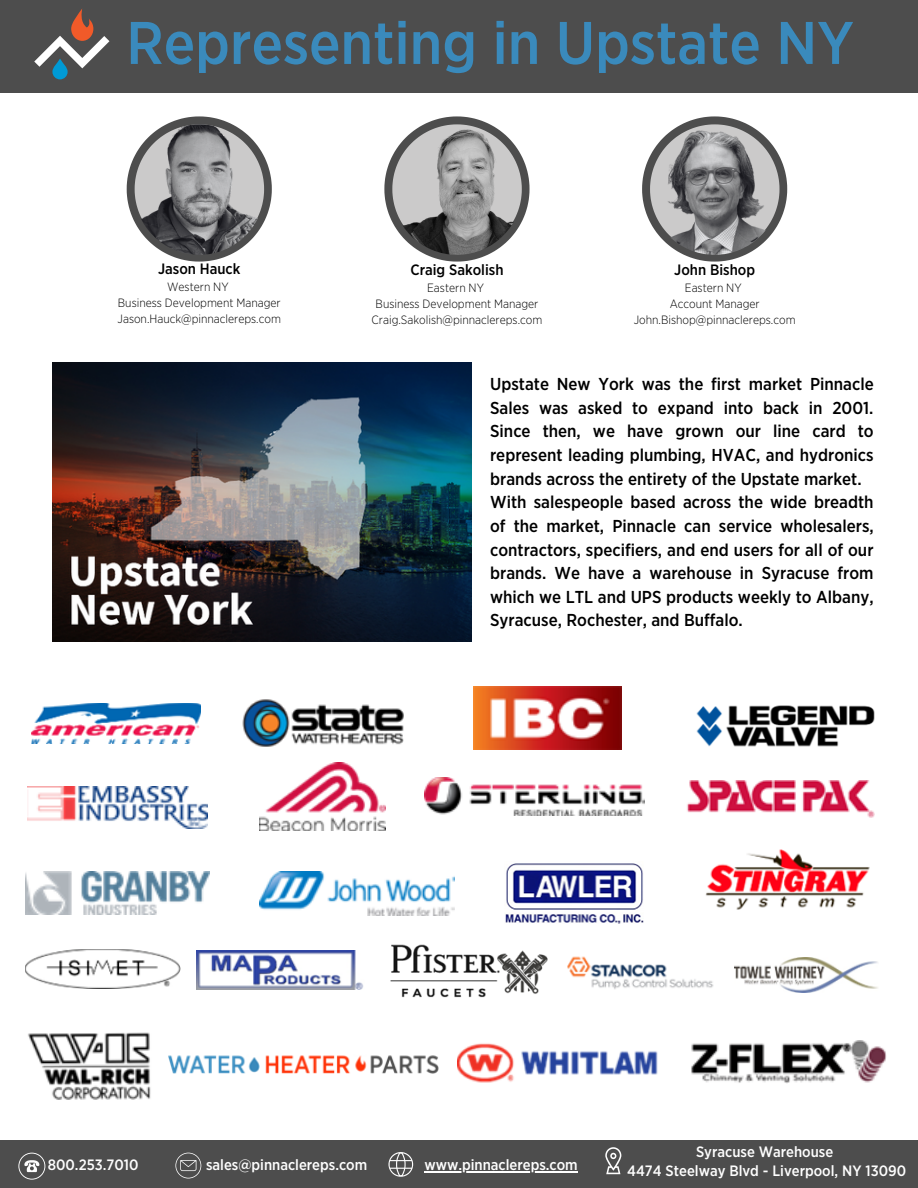
<style>
.page{position:relative;width:918px;height:1188px;background:#fff}
.page>*{position:absolute;margin:0;border:0;box-sizing:border-box;transform-origin:0 0}
.t1{font:500 60px "Gotham Narrow";color:#3a8abc}
.t2{font:500 17.25px/23.7px "Gotham Narrow";color:#000;text-align:justify}
.t3{font:500 15px "Gotham Narrow";color:#fefefe}
.t4{font:500 15px "Gotham Narrow";color:#000}
.t5{font:300 12px "Gotham Narrow";color:#000}
</style>
<div class="page">
<svg style="left:127px;top:116px;width:145px;height:146px"></svg>
<img style="left:134px;top:124px;width:131px;height:131px;border-radius:50%">
<div style="left:0;top:0;width:918px;height:92px;background:#4d4d4d"></div>
<div style="left:52px;top:59px;width:16px;height:20px;background:#009ad5;border-radius:8px"></div>
<svg style="left:34px;top:8px;width:75px;height:60px"></svg>
<svg style="left:642px;top:116px;width:145px;height:146px"></svg>
<img style="left:649px;top:124px;width:131px;height:131px;border-radius:50%">
<svg style="left:384px;top:116px;width:146px;height:146px"></svg>
<img style="left:392px;top:124px;width:130px;height:131px;border-radius:50%">
<img style="left:52px;top:363px;width:420px;height:279px">
<img style="left:32px;top:703px;width:168px;height:41px">
<img style="left:242px;top:699px;width:162px;height:48px">
<img style="left:696px;top:705px;width:179px;height:42px">
<img style="left:474px;top:687px;width:147px;height:63px">
<img style="left:260px;top:763px;width:126px;height:67px">
<img style="left:424px;top:777px;width:221px;height:39px">
<img style="left:27px;top:787px;width:180px;height:41px">
<img style="left:505px;top:863px;width:138px;height:61px">
<img style="left:705px;top:850px;width:165px;height:60px">
<img style="left:26px;top:872px;width:183px;height:43px">
<img style="left:28px;top:1032px;width:123px;height:68px">
<img style="left:735px;top:957px;width:143px;height:35px">
<img style="left:457px;top:1043px;width:201px;height:40px">
<img style="left:260px;top:871px;width:194px;height:44px">
<img style="left:390px;top:944px;width:158px;height:54px">
<img style="left:687px;top:781px;width:188px;height:37px">
<img style="left:568px;top:956px;width:146px;height:33px">
<img style="left:168px;top:1055px;width:271px;height:19px">
<img style="left:691px;top:1041px;width:195px;height:42px">
<div style="left:0;top:1140px;width:918px;height:48px;background:#4d4d4d"></div>
<svg style="left:18px;top:1153px;width:27px;height:27px"></svg>
<svg style="left:175px;top:1153px;width:26px;height:26px"></svg>
<svg style="left:605px;top:1147px;width:16px;height:27px"></svg>
<svg style="left:388px;top:1152px;width:25px;height:25px"></svg>
<hr style="left:424px;top:1172px;width:154px;height:1px;background:#fefefe">
<img style="left:26px;top:950px;width:154px;height:38px">
<img style="left:196px;top:950px;width:168px;height:40px">
<p class="t1" style="left:126px;top:16px;width:729px">Representing in Upstate NY</p>
<p class="t4" style="left:158px;top:262px;width:84px">Jason Hauck</p>
<p class="t5" style="left:167px;top:282px;width:63px">Western NY</p>
<p class="t5" style="left:118px;top:298px;width:164px">Business Development Manager</p>
<p class="t5" style="left:118px;top:314px;width:165px">Jason.Hauck@pinnaclereps.com</p>
<p class="t4" style="left:411px;top:263px;width:95px">Craig Sakolish</p>
<p class="t5" style="left:427px;top:283px;width:58px">Eastern NY</p>
<p class="t5" style="left:376px;top:299px;width:164px">Business Development Manager</p>
<p class="t5" style="left:372px;top:315px;width:172px">Craig.Sakolish@pinnaclereps.com</p>
<p class="t4" style="left:674px;top:263px;width:82px">John Bishop</p>
<p class="t5" style="left:685px;top:283px;width:58px">Eastern NY</p>
<p class="t5" style="left:670px;top:299px;width:92px">Account Manager</p>
<p class="t5" style="left:634px;top:315px;width:163px">John.Bishop@pinnaclereps.com</p>
<p class="t2" style="left:490px;top:373px;width:385px">Upstate New York was the first market Pinnacle Sales was asked to expand into back in 2001.<br>Since then, we have grown our line card to represent leading plumbing, HVAC, and hydronics brands across the entirety of the Upstate market.</p>
<p class="t2" style="left:490px;top:491px;width:385px">With salespeople based across the wide breadth of the market, Pinnacle can service wholesalers, contractors, specifiers, and end users for all of our brands. We have a warehouse in Syracuse from which we LTL and UPS products weekly to Albany, Syracuse, Rochester, and Buffalo.</p>
<p class="t3" style="left:696px;top:1145px;width:139px">Syracuse Warehouse</p>
<p class="t3" style="left:48px;top:1158px;width:92px">800.253.7010</p>
<p class="t3" style="left:206px;top:1158px;width:163px">sales@pinnaclereps.com</p>
<p class="t3" style="left:424px;top:1158px;width:155px">www.pinnaclereps.com</p>
<p class="t3" style="left:627px;top:1164px;width:280px">4474 Steelway Blvd - Liverpool, NY 13090</p>
</div>
